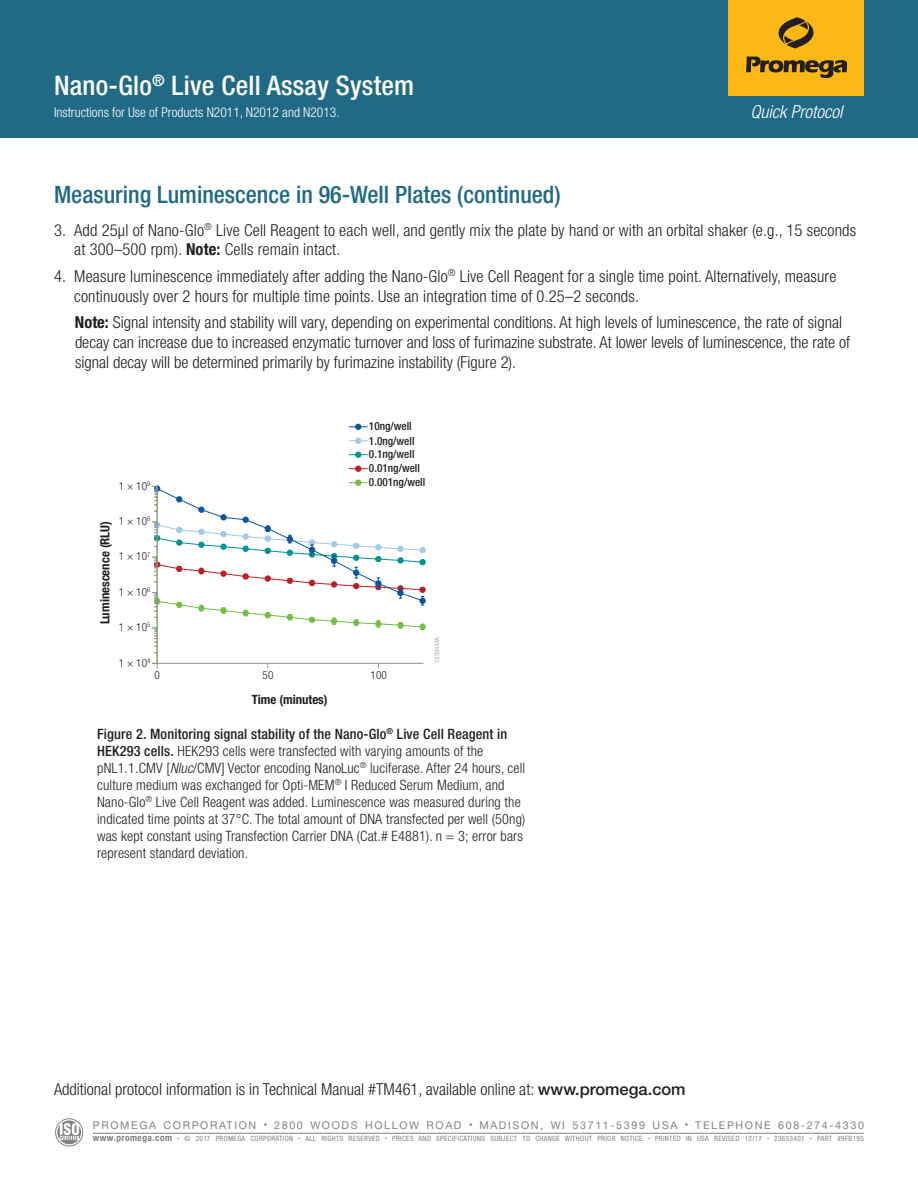
<style>
.page{position:relative;width:918px;height:1188px;background:#fff}
.page>*{position:absolute;margin:0;border:0;box-sizing:border-box;transform-origin:0 0}
.t1{font:500 condensed 27px "Helvetica Neue";letter-spacing:.01em;color:#fff}
.Heading_1{font:500 condensed 24px "Helvetica Neue";color:#216a86}
.Quick_Protocol{font:italic 300 condensed 18px "Helvetica Neue";color:#fff}
.Body_Copy{font:300 condensed 16.5px/19.8px "Helvetica Neue";color:#231f20}
.Table_Body{font:300 condensed 14.25px/17.1px "Helvetica Neue";letter-spacing:.01em;color:#231f20}
.Product_Listing{font:300 condensed 13.5px "Helvetica Neue";color:#fff}
.t2{font:700 condensed 12.75px "Helvetica Neue";color:#231f20}
.t3{font:500 condensed 11.25px/14px "Helvetica Neue";color:#231f20}
.t4{font:300 condensed 11.25px "Helvetica Neue";color:#231f20}
.t5{font:10.8px "Helvetica Neue";letter-spacing:.15em;color:#808285}
.t6{font:700 condensed 9.3px "Helvetica Neue";letter-spacing:.05em;color:#808285}
.t7{font:condensed 7.35px "Helvetica Neue";letter-spacing:.05em;color:#808285}
.t8{font:6px "Helvetica Neue";letter-spacing:.02em;color:#a8a9ad}
.s1{font-weight:700}
.s2{font-weight:500}
.s3{font-style:italic}
.s4{font-weight:500;font-stretch:normal}
.s5{font-size:4.2px}
</style>
<div class="page">
<div style="left:0;top:0;width:918px;height:138px;background:#216a86"></div>
<div style="left:729px;top:0;width:135px;height:95px;background:#fcb814"></div>
<svg style="left:778px;top:17px;width:36px;height:32px"></svg>
<svg style="left:746px;top:57px;width:101px;height:21px"></svg>
<hr style="left:93px;top:1133px;width:771px;height:1px;background:#808285">
<div style="left:55px;top:1118px;width:28px;height:28px;border:1px solid #808285;border-radius:50%"></div>
<svg style="left:57px;top:1120px;width:24px;height:24px"></svg>
<svg style="left:152px;top:653px;width:272px;height:11px"></svg>
<svg style="left:349px;top:424px;width:19px;height:6px"></svg>
<svg style="left:349px;top:438px;width:19px;height:6px"></svg>
<svg style="left:349px;top:452px;width:19px;height:6px"></svg>
<svg style="left:349px;top:466px;width:19px;height:6px"></svg>
<hr style="left:157px;top:486px;width:1px;height:178px;background:#939598">
<svg style="left:152px;top:663px;width:6px;height:5px"></svg>
<svg style="left:152px;top:480px;width:274px;height:173px"></svg>
<p class="t1" style="left:54px;top:70px;width:362px">Nano-Glo<sup>®</sup> Live Cell Assay System</p>
<p class="Product_Listing" style="left:54px;top:104px;width:287px">Instructions for Use of Products N2011, N2012 and N2013.</p>
<p class="Quick_Protocol" style="left:751px;top:101px;width:93px">Quick Protocol</p>
<p class="Heading_1" style="left:54px;top:181px;width:508px">Measuring Luminescence in 96-Well Plates (continued)</p>
<p class="Body_Copy" style="left:74px;top:220px;width:783px;text-indent:-20px">3. Add 25µl of Nano-Glo<sup>®</sup> Live Cell Reagent to each well, and gently mix the plate by hand or with an orbital shaker (e.g., 15 seconds at 300–500 rpm). <span class="s1">Note:</span> Cells remain intact.</p>
<p class="Body_Copy" style="left:74px;top:266px;width:764px;text-indent:-20px">4. Measure luminescence immediately after adding the Nano-Glo<sup>®</sup> Live Cell Reagent for a single time point. Alternatively, measure continuously over 2 hours for multiple time points. Use an integration time of 0.25–2 seconds.</p>
<p class="Body_Copy" style="left:75px;top:312px;width:777px"><span class="s1">Note:</span> Signal intensity and stability will vary, depending on experimental conditions. At high levels of luminescence, the rate of signal decay can increase due to increased enzymatic turnover and loss of furimazine substrate. At lower levels of luminescence, the rate of signal decay will be determined primarily by furimazine instability (Figure 2).</p>
<p class="t4" style="left:119px;top:479px;width:33px">1 × 10<sup>9</sup></p>
<p class="t3" style="left:369px;top:419px;width:58px">10ng/well<br>1.0ng/well<br>0.1ng/well<br>0.01ng/well<br>0.001ng/well</p>
<p class="t4" style="left:119px;top:515px;width:33px">1 × 10<sup>8</sup></p>
<p class="t2" style="left:97px;top:624px;width:105px;rotate:-90deg">Luminescence (RLU)</p>
<p class="t4" style="left:119px;top:550px;width:33px">1 × 10<sup>7</sup></p>
<p class="t4" style="left:119px;top:585px;width:33px">1 × 10<sup>6</sup></p>
<p class="t4" style="left:119px;top:621px;width:33px">1 × 10<sup>5</sup></p>
<p class="t4" style="left:119px;top:656px;width:33px">1 × 10<sup>4</sup></p>
<p class="t4" style="left:155px;top:669px;width:7px">0</p>
<p class="t4" style="left:263px;top:669px;width:12px">50</p>
<p class="t4" style="left:371px;top:669px;width:18px">100</p>
<p class="t2" style="left:252px;top:692px;width:77px">Time (minutes)</p>
<p class="t8" style="left:433px;top:663px;width:28px;rotate:-90deg">13334MA</p>
<p class="Table_Body" style="left:97px;top:725px;width:430px"><span class="s2">Figure 2. Monitoring signal stability of the Nano-Glo</span><sup>®</sup> <span class="s2">Live Cell Reagent in HEK293 cells.</span> HEK293 cells were transfected with varying amounts of the pNL1.1.CMV [<span class="s3">Nluc</span>/CMV] Vector encoding NanoLuc<sup>®</sup> luciferase. After 24 hours, cell culture medium was exchanged for Opti-MEM<sup>®</sup> I Reduced Serum Medium, and Nano-Glo<sup>®</sup> Live Cell Reagent was added. Luminescence was measured during the indicated time points at 37°C. The total amount of DNA transfected per well (50ng) was kept constant using Transfection Carrier DNA (Cat.# E4881). n = 3; error bars represent standard deviation.</p>
<p class="Body_Copy" style="left:54px;top:1079px;width:633px">Additional protocol information is in Technical Manual #TM461, available online at: <span class="s4">www.promega.com</span></p>
<p class="t5" style="left:93px;top:1119px;width:773px">PROMEGA CORPORATION <sup>•</sup> 2800 WOODS HOLLOW ROAD <sup>•</sup> MADISON, WI 53711-5399 USA <sup>•</sup> TELEPHONE 608-274-4330</p>
<p class="t6" style="left:93px;top:1133px;width:81px">www.promega.com</p>
<p class="t7" style="left:177px;top:1135px;width:688px"><span class="s5">•</span> © 2017 PROMEGA CORPORATION <span class="s5">•</span> ALL RIGHTS RESERVED <span class="s5">•</span> PRICES AND SPECIFICATIONS SUBJECT TO CHANGE WITHOUT PRIOR NOTICE <span class="s5">•</span> PRINTED IN USA REVISED 12/17 <span class="s5">•</span> 23653401 <span class="s5">•</span> PART #9FB195</p>
</div>
